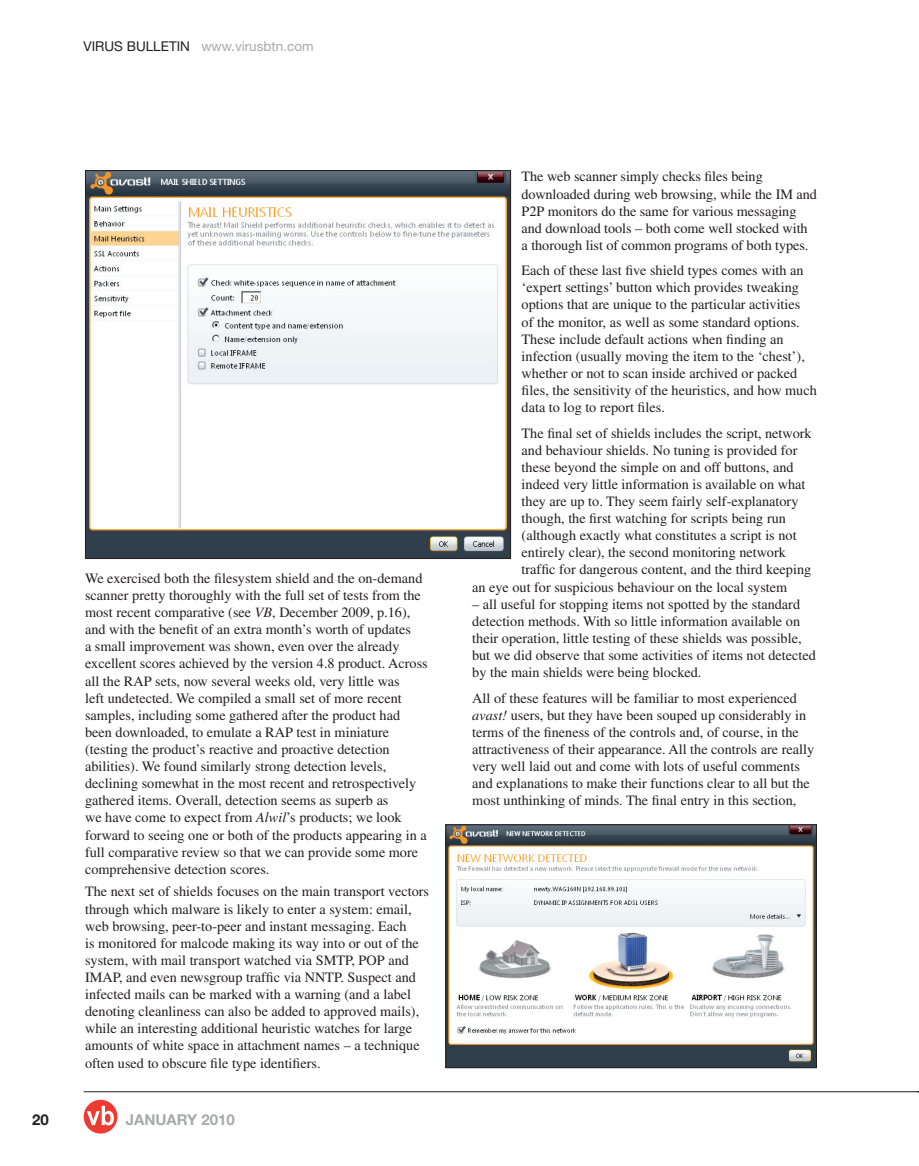
<style>
.page{position:relative;width:919px;height:1166px;background:#fff}
.page>*{position:absolute;margin:0;border:0;box-sizing:border-box;transform-origin:0 0}
.t1{font:700 15px "Helvetica Neue";color:#a8a9ad}
.t2{font:700 15px "Helvetica Neue";color:#231f20}
.t3{font:14.25px/17.1px "Times";color:#231f20}
.t4{font:13.5px "Helvetica Neue";color:#a8a9ad}
.s1{color:#231f20}
.s2{font-style:italic}
</style>
<div class="page">
<hr style="left:84px;top:1091px;width:834px;height:1px;background:#231f20">
<div style="left:84px;top:1099px;width:33px;height:34px;background:#ee3b32;border-radius:50%"></div>
<svg style="left:87px;top:1105px;width:27px;height:20px"></svg>
<img style="left:87px;top:172px;width:422px;height:384px">
<img style="left:447px;top:826px;width:367px;height:239px">
<div style="left:445px;top:824px;width:371px;height:243px;border:1px solid #231f20"></div>
<p class="t4" style="left:83px;top:41px;width:231px"><span class="s1">VIRUS BULLETIN</span> www.virusbtn.com</p>
<p class="t3" style="left:85px;top:570px;width:344px">We exercised both the filesystem shield and the on-demand scanner pretty thoroughly with the full set of tests from the most recent comparative (see <span class="s2">VB</span>, December 2009, p.16), and with the benefit of an extra month’s worth of updates<br>a small improvement was shown, even over the already excellent scores achieved by the version 4.8 product. Across all the RAP sets, now several weeks old, very little was<br>left undetected. We compiled a small set of more recent samples, including some gathered after the product had been downloaded, to emulate a RAP test in miniature (testing the product’s reactive and proactive detection abilities). We found similarly strong detection levels, declining somewhat in the most recent and retrospectively gathered items. Overall, detection seems as superb as<br>we have come to expect from <span class="s2">Alwil</span>’s products; we look forward to seeing one or both of the products appearing in a full comparative review so that we can provide some more comprehensive detection scores.</p>
<p class="t3" style="left:85px;top:884px;width:345px">The next set of shields focuses on the main transport vectors through which malware is likely to enter a system: email, web browsing, peer-to-peer and instant messaging. Each<br>is monitored for malcode making its way into or out of the system, with mail transport watched via SMTP, POP and IMAP, and even newsgroup traffic via NNTP. Suspect and infected mails can be marked with a warning (and a label denoting cleanliness can also be added to approved mails), while an interesting additional heuristic watches for large amounts of white space in attachment names – a technique often used to obscure file type identifiers.</p>
<p class="t2" style="left:32px;top:1113px;width:18px">20</p>
<p class="t1" style="left:126px;top:1113px;width:110px">JANUARY 2010</p>
<p class="t3" style="left:521px;top:169px;width:297px">The web scanner simply checks files being downloaded during web browsing, while the IM and P2P monitors do the same for various messaging and download tools – both come well stocked with a thorough list of common programs of both types.</p>
<p class="t3" style="left:521px;top:263px;width:297px">Each of these last five shield types comes with an ‘expert settings’ button which provides tweaking options that are unique to the particular activities<br>of the monitor, as well as some standard options.<br>These include default actions when finding an infection (usually moving the item to the ‘chest’), whether or not to scan inside archived or packed files, the sensitivity of the heuristics, and how much data to log to report files.</p>
<p class="t3" style="left:521px;top:425px;width:291px">The final set of shields includes the script, network</p>
<p class="t3" style="left:521px;top:442px;width:277px">and behaviour shields. No tuning is provided for</p>
<p class="t3" style="left:521px;top:459px;width:273px">these beyond the simple on and off buttons, and</p>
<p class="t3" style="left:521px;top:477px;width:285px">indeed very little information is available on what</p>
<p class="t3" style="left:521px;top:494px;width:278px">they are up to. They seem fairly self-explanatory</p>
<p class="t3" style="left:521px;top:511px;width:266px">though, the first watching for scripts being run</p>
<p class="t3" style="left:521px;top:528px;width:276px">(although exactly what constitutes a script is not</p>
<p class="t3" style="left:521px;top:545px;width:266px">entirely clear), the second monitoring network</p>
<p class="t3" style="left:521px;top:562px;width:291px">traffic for dangerous content, and the third keeping</p>
<p class="t3" style="left:472px;top:579px;width:316px">an eye out for suspicious behaviour on the local system</p>
<p class="t3" style="left:472px;top:596px;width:345px">– all useful for stopping items not spotted by the standard detection methods. With so little information available on their operation, little testing of these shields was possible, but we did observe that some activities of items not detected by the main shields were being blocked.</p>
<p class="t3" style="left:472px;top:690px;width:343px">All of these features will be familiar to most experienced <span class="s2">avast!</span> users, but they have been souped up considerably in terms of the fineness of the controls and, of course, in the attractiveness of their appearance. All the controls are really very well laid out and come with lots of useful comments and explanations to make their functions clear to all but the most unthinking of minds. The final entry in this section,</p>
</div>
